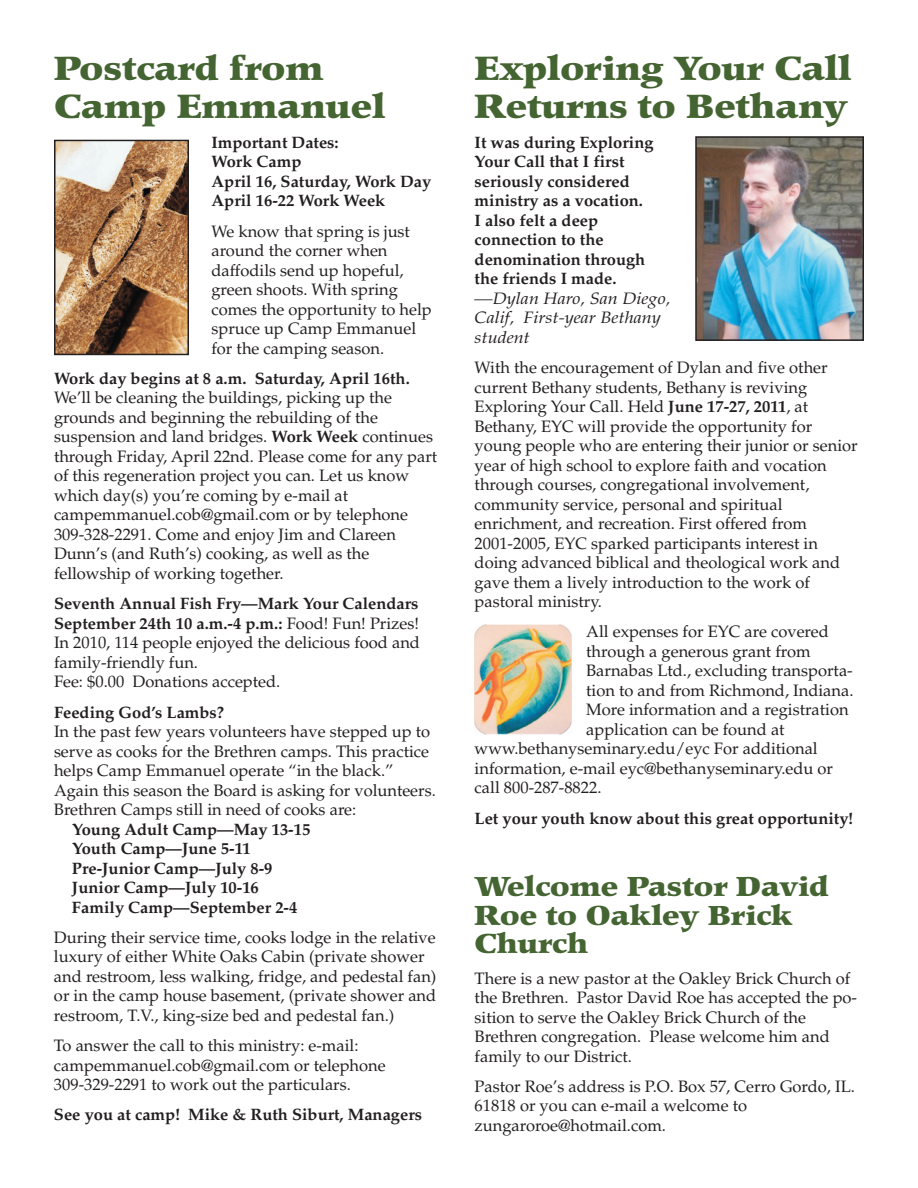
<style>
.page{position:relative;width:918px;height:1188px;background:#fff}
.page>*{position:absolute;margin:0;border:0;box-sizing:border-box;transform-origin:0 0}
.t1{font:700 33px/37.5px "Poppl Pontifex BE";color:#446431;scale:1.2 1}
.t2{font:700 27px/28.5px "Poppl Pontifex BE";color:#446431;scale:1.2 1}
.t3{font:16.5px/19.5px "Palatino";color:#231f20}
.t4{font:700 16.5px/19.5px "Palatino";color:#231f20}
.t5{font:italic 16.5px/19.5px "Palatino";color:#231f20;scale:1.1 1}
.s1{font-weight:700}
</style>
<div class="page">
<img style="left:57px;top:143px;width:129px;height:209px">
<div style="left:54px;top:140px;width:135px;height:215px;border:2px solid #231f20"></div>
<img style="left:698px;top:139px;width:163px;height:199px">
<div style="left:695px;top:136px;width:169px;height:205px;border:2px solid #231f20"></div>
<img style="left:475px;top:624px;width:96px;height:111px">
<h1 class="t1" style="left:54px;top:53px;width:278px">Postcard from<br>Camp Emmanuel</h1>
<p class="t4" style="left:212px;top:134px;width:221px">Important Dates:<br>Work Camp<br>April 16, Saturday, Work Day<br>April 16-22 Work Week</p>
<p class="t3" style="left:212px;top:223px;width:222px">We know that spring is just around the corner when daffodils send up hopeful, green shoots. With spring comes the opportunity to help spruce up Camp Emmanuel for the camping season.</p>
<p class="t4" style="left:54px;top:370px;width:357px">Work day begins at 8 a.m. Saturday, April 16th.</p>
<p class="t3" style="left:54px;top:390px;width:385px">We’ll be cleaning the buildings, picking up the grounds and beginning the rebuilding of the suspension and land bridges. <span class="s1">Work Week</span> continues through Friday, April 22nd. Please come for any part of this regeneration project you can. Let us know which day(s) you’re coming by e-mail at campemmanuel.cob@gmail.com or by telephone 309-328-2291. Come and enjoy Jim and Clareen Dunn’s (and Ruth’s) cooking, as well as the fellowship of working together.</p>
<p class="t3" style="left:54px;top:596px;width:368px"><span class="s1">Seventh Annual Fish Fry—Mark Your Calendars September 24th 10 a.m.-4 p.m.:</span> Food! Fun! Prizes!<br>In 2010, 114 people enjoyed the delicious food and family-friendly fun.<br>Fee: $0.00 Donations accepted.</p>
<p class="t4" style="left:54px;top:704px;width:172px">Feeding God’s Lambs?</p>
<p class="t3" style="left:54px;top:724px;width:383px">In the past few years volunteers have stepped up to serve as cooks for the Brethren camps. This practice helps Camp Emmanuel operate “in the black.” Again this season the Board is asking for volunteers.<br>Brethren Camps still in need of cooks are:</p>
<p class="t4" style="left:72px;top:821px;width:240px">Young Adult Camp—May 13-15<br>Youth Camp—June 5-11<br>Pre-Junior Camp—July 8-9<br>Junior Camp—July 10-16<br>Family Camp—September 2-4</p>
<p class="t3" style="left:54px;top:929px;width:384px">During their service time, cooks lodge in the relative luxury of either White Oaks Cabin (private shower and restroom, less walking, fridge, and pedestal fan) or in the camp house basement, (private shower and restroom, T.V., king-size bed and pedestal fan.)</p>
<p class="t3" style="left:54px;top:1038px;width:333px">To answer the call to this ministry: e-mail: campemmanuel.cob@gmail.com or telephone<br>309-329-2291 to work out the particulars.</p>
<p class="t4" style="left:54px;top:1107px;width:370px">See you at camp! Mike &amp; Ruth Siburt, Managers</p>
<h1 class="t1" style="left:475px;top:53px;width:315px">Exploring Your Call<br>Returns to Bethany</h1>
<p class="t4" style="left:475px;top:134px;width:180px">It was during Exploring<br>Your Call that I first seriously considered ministry as a vocation.<br>I also felt a deep connection to the denomination through the friends I made.</p>
<p class="t5" style="left:475px;top:290px;width:179px">—Dylan Haro, San Diego,<br>Calif, First-year Bethany student</p>
<p class="t3" style="left:475px;top:360px;width:385px">With the encouragement of Dylan and five other current Bethany students, Bethany is reviving Exploring Your Call. Held <span class="s1">June 17-27, 2011</span>, at Bethany, EYC will provide the opportunity for young people who are entering their junior or senior year of high school to explore faith and vocation through courses, congregational involvement, community service, personal and spiritual enrichment, and recreation. First offered from 2001-2005, EYC sparked participants interest in doing advanced biblical and theological work and gave them a lively introduction to the work of pastoral ministry.</p>
<p class="t3" style="left:586px;top:624px;width:244px">All expenses for EYC are covered</p>
<p class="t3" style="left:586px;top:644px;width:226px">through a generous grant from</p>
<p class="t3" style="left:586px;top:663px;width:268px">Barnabas Ltd., excluding transporta-</p>
<p class="t3" style="left:586px;top:683px;width:269px">tion to and from Richmond, Indiana.</p>
<p class="t3" style="left:586px;top:702px;width:264px">More information and a registration</p>
<p class="t3" style="left:586px;top:722px;width:200px">application can be found at</p>
<p class="t3" style="left:475px;top:741px;width:345px">www.bethanyseminary.edu/eyc For additional</p>
<p class="t3" style="left:475px;top:761px;width:360px">information, e-mail eyc@bethanyseminary.edu or</p>
<p class="t3" style="left:475px;top:780px;width:128px">call 800-287-8822.</p>
<p class="t4" style="left:475px;top:810px;width:380px">Let your youth know about this great opportunity!</p>
<h2 class="t2" style="left:475px;top:875px;width:297px">Welcome Pastor David<br>Roe to Oakley Brick<br>Church</h2>
<p class="t3" style="left:475px;top:970px;width:384px">There is a new pastor at the Oakley Brick Church of the Brethren. Pastor David Roe has accepted the po&shy;sition to serve the Oakley Brick Church of the Brethren congregation. Please welcome him and family to our District.</p>
<p class="t3" style="left:475px;top:1078px;width:382px">Pastor Roe’s address is P.O. Box 57, Cerro Gordo, IL.<br>61818 or you can e-mail a welcome to zungaroroe@hotmail.com.</p>
</div>
